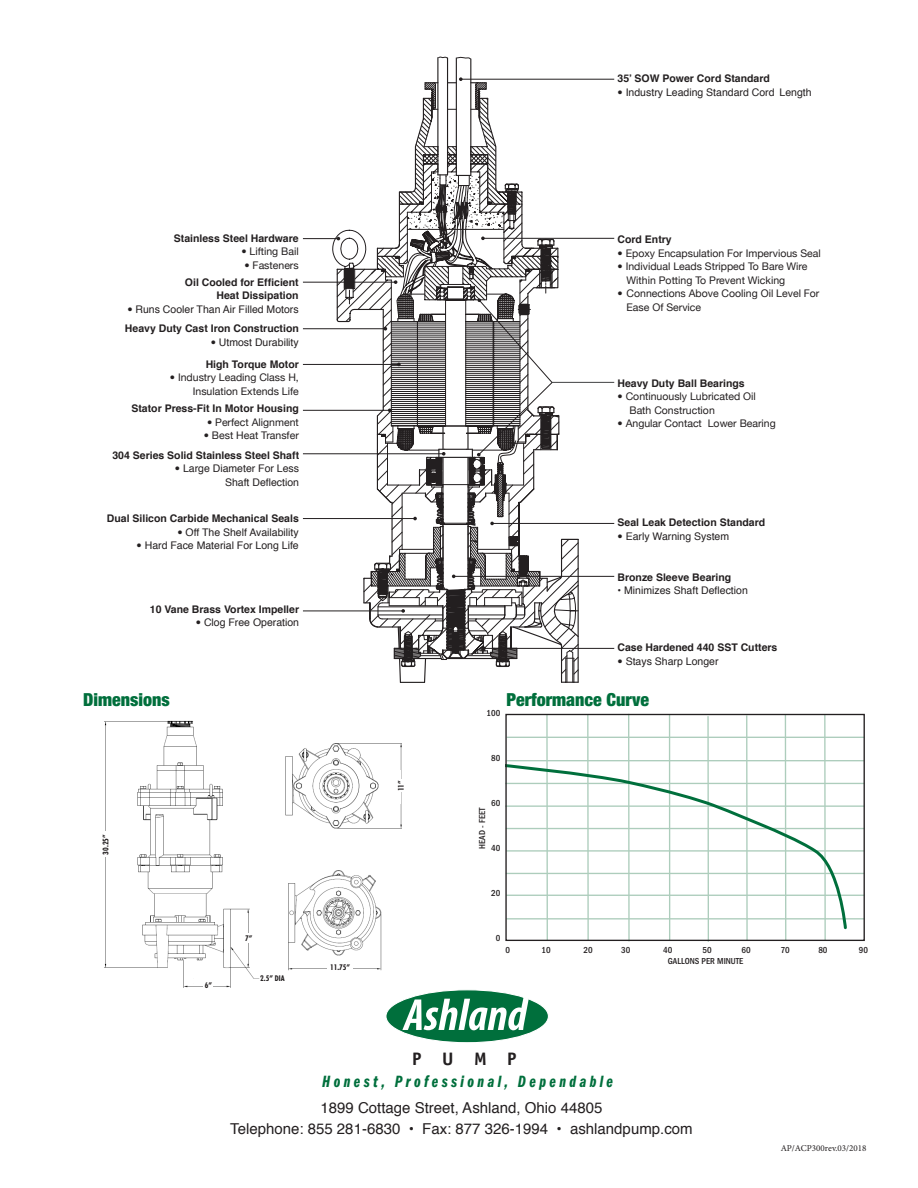
<style>
.page{position:relative;width:918px;height:1188px;background:#fff}
.page>*{position:absolute;margin:0;border:0;box-sizing:border-box;transform-origin:0 0}
.t1{font:700 18.15px "Officina Sans";color:#231f20}
.t2{font:900 condensed 18px "Helvetica Neue";color:#006f3c}
.t3{font:16.95px "Franklin Gothic Demi Cmpr Ital";letter-spacing:.2em;color:#006f3c}
.t4{font:15px/21px "Helvetica";color:#231f20;text-align:center}
.t5{font:700 10.5px "Helvetica";color:#231f20}
.t6{font:10.5px/13.5px "Helvetica Neue";color:#231f20}
.t7{font:10.5px "Helvetica";color:#231f20}
.t8{font:500 condensed 9px "Franklin Gothic";color:#231f20}
.t9{font:9px "Minion Pro";color:#231f20}
.t10{font:700 condensed 7.5px "Futura";color:#231f20}
.s1{font-family:"Helvetica Neue"}
</style>
<div class="page">
<hr style="left:505px;top:805px;width:359px;height:2px;background:#adcdbc">
<hr style="left:505px;top:783px;width:359px;height:1px;background:#adcdbc">
<hr style="left:507px;top:760px;width:357px;height:1px;background:#adcdbc">
<hr style="left:507px;top:737px;width:357px;height:1px;background:#adcdbc">
<hr style="left:506px;top:828px;width:358px;height:1px;background:#adcdbc">
<hr style="left:506px;top:850px;width:358px;height:2px;background:#adcdbc">
<hr style="left:506px;top:873px;width:358px;height:1px;background:#adcdbc">
<hr style="left:628px;top:714px;width:2px;height:227px;background:#adcdbc">
<hr style="left:707px;top:716px;width:2px;height:226px;background:#adcdbc">
<hr style="left:506px;top:895px;width:358px;height:1px;background:#adcdbc">
<hr style="left:546px;top:714px;width:2px;height:227px;background:#adcdbc">
<hr style="left:669px;top:715px;width:1px;height:225px;background:#adcdbc">
<hr style="left:746px;top:715px;width:2px;height:226px;background:#adcdbc">
<hr style="left:824px;top:715px;width:2px;height:225px;background:#adcdbc">
<hr style="left:785px;top:715px;width:1px;height:225px;background:#adcdbc">
<hr style="left:587px;top:714px;width:2px;height:227px;background:#adcdbc">
<hr style="left:506px;top:918px;width:358px;height:2px;background:#adcdbc">
<svg style="left:507px;top:762px;width:341px;height:169px"></svg>
<div style="left:505px;top:714px;width:360px;height:227px;border:1px solid #231f20"></div>
<div style="left:386px;top:990px;width:162px;height:53px;background:#006f3c;border-radius:50%"></div>
<div style="left:385px;top:989px;width:164px;height:54px;border:1px solid #fff;border-radius:50%"></div>
<svg style="left:402px;top:996px;width:127px;height:34px"></svg>
<hr style="left:461px;top:79px;width:153px;height:1px;background:#231f20">
<hr style="left:483px;top:238px;width:131px;height:1px;background:#231f20">
<hr style="left:492px;top:523px;width:122px;height:1px;background:#231f20">
<hr style="left:454px;top:576px;width:160px;height:1px;background:#231f20">
<hr style="left:484px;top:648px;width:130px;height:1px;background:#231f20">
<hr style="left:303px;top:610px;width:100px;height:1px;background:#231f20">
<hr style="left:303px;top:518px;width:112px;height:1px;background:#231f20">
<hr style="left:303px;top:453px;width:141px;height:1px;background:#231f20">
<hr style="left:303px;top:410px;width:87px;height:1px;background:#231f20">
<hr style="left:303px;top:364px;width:96px;height:1px;background:#231f20">
<hr style="left:303px;top:328px;width:82px;height:1px;background:#231f20">
<hr style="left:303px;top:238px;width:35px;height:1px;background:#231f20">
<hr style="left:303px;top:282px;width:93px;height:1px;background:#231f20">
<svg style="left:336px;top:57px;width:243px;height:626px"></svg>
<img style="left:104px;top:720px;width:298px;height:267px">
<div style="left:260px;top:975px;width:50px;height:12px;background:#fff"></div>
<div style="left:392px;top:947px;width:14px;height:44px;background:#fff"></div>
<div style="left:94px;top:820px;width:11px;height:50px;background:#fff"></div>
<div style="left:84px;top:832px;width:30px;height:25px;background:#fff"></div>
<div style="left:194px;top:974px;width:27px;height:12px;background:#fff"></div>
<div style="left:204px;top:977px;width:9px;height:21px;background:#fff"></div>
<div style="left:236px;top:922px;width:11px;height:31px;background:#fff"></div>
<div style="left:310px;top:959px;width:54px;height:8px;background:#fff"></div>
<div style="left:327px;top:964px;width:26px;height:11px;background:#fff"></div>
<div style="left:236px;top:933px;width:26px;height:10px;background:#fff"></div>
<div style="left:388px;top:770px;width:12px;height:34px;background:#fff"></div>
<div style="left:385px;top:780px;width:27px;height:12px;background:#fff"></div>
<hr style="left:552px;top:382px;width:62px;height:1px;background:#414243">
<p class="t5" style="left:174px;top:229px;width:126px">Stainless Steel Hardware</p>
<p class="t6" style="left:241px;top:244px;width:59px">• Lifting Bail</p>
<p class="t6" style="left:244px;top:257px;width:56px">• Fasteners</p>
<p class="t5" style="left:185px;top:274px;width:115px">Oil Cooled for Efficient</p>
<p class="t5" style="left:216px;top:287px;width:84px">Heat Dissipation</p>
<p class="t7" style="left:127px;top:301px;width:173px"><span class="s1">•</span> Runs Cooler Than Air Filled Motors</p>
<p class="t5" style="left:125px;top:320px;width:175px">Heavy Duty Cast Iron Construction</p>
<p class="t7" style="left:211px;top:334px;width:90px"><span class="s1">•</span> Utmost Durability</p>
<p class="t5" style="left:206px;top:355px;width:95px">High Torque Motor</p>
<p class="t6" style="left:170px;top:370px;width:130px;text-align:right">• Industry Leading Class H,<br>Insulation Extends Life</p>
<p class="t5" style="left:131px;top:400px;width:169px">Stator Press-Fit In Motor Housing</p>
<p class="t6" style="left:207px;top:415px;width:93px">• Perfect Alignment</p>
<p class="t6" style="left:204px;top:428px;width:97px">• Best Heat Transfer</p>
<p class="t5" style="left:112px;top:446px;width:188px">304 Series Solid Stainless Steel Shaft</p>
<p class="t7" style="left:175px;top:460px;width:126px"><span class="s1">•</span> Large Diameter For Less</p>
<p class="t7" style="left:225px;top:474px;width:76px">Shaft Deflection</p>
<p class="t5" style="left:107px;top:510px;width:193px">Dual Silicon Carbide Mechanical Seals</p>
<p class="t7" style="left:177px;top:524px;width:123px"><span class="s1">•</span> Off The Shelf Availability</p>
<p class="t7" style="left:137px;top:537px;width:164px"><span class="s1">•</span> Hard Face Material For Long Life</p>
<p class="t5" style="left:150px;top:601px;width:151px">10 Vane Brass Vortex Impeller</p>
<p class="t7" style="left:196px;top:615px;width:105px"><span class="s1">•</span> Clog Free Operation</p>
<p class="t5" style="left:618px;top:70px;width:154px">35’ SOW Power Cord Standard</p>
<p class="t7" style="left:618px;top:84px;width:196px"><span class="s1">•</span> Industry Leading Standard Cord Length</p>
<p class="t5" style="left:618px;top:231px;width:56px">Cord Entry</p>
<p class="t6" style="left:618px;top:246px;width:205px">• Epoxy Encapsulation For Impervious Seal</p>
<p class="t6" style="left:627px;top:259px;width:183px;text-indent:-9px">• Individual Leads Stripped To Bare Wire<br>Within Potting To Prevent Wicking</p>
<p class="t6" style="left:627px;top:286px;width:194px;text-indent:-9px">• Connections Above Cooling Oil Level For<br>Ease Of Service</p>
<p class="t5" style="left:618px;top:375px;width:129px">Heavy Duty Ball Bearings</p>
<p class="t6" style="left:629px;top:389px;width:128px;text-indent:-12px">• Continuously Lubricated Oil<br>Bath Construction</p>
<p class="t6" style="left:618px;top:416px;width:160px">• Angular Contact Lower Bearing</p>
<p class="t5" style="left:618px;top:514px;width:149px">Seal Leak Detection Standard</p>
<p class="t7" style="left:618px;top:528px;width:113px"><span class="s1">•</span> Early Warning System</p>
<p class="t5" style="left:618px;top:569px;width:115px">Bronze Sleeve Bearing</p>
<p class="t7" style="left:618px;top:583px;width:132px">• Minimizes Shaft Deflection</p>
<p class="t5" style="left:618px;top:639px;width:161px">Case Hardened 440 SST Cutters</p>
<p class="t7" style="left:618px;top:653px;width:102px"><span class="s1">•</span> Stays Sharp Longer</p>
<p class="t2" style="left:83px;top:688px;width:88px">Dimensions</p>
<p class="t2" style="left:507px;top:688px;width:144px">Performance Curve</p>
<p class="t10" style="left:101px;top:855px;width:22px;rotate:-90deg">30.25”</p>
<p class="t10" style="left:396px;top:791px;width:13px;rotate:-90deg">11”</p>
<p class="t10" style="left:205px;top:981px;width:9px">6”</p>
<p class="t10" style="left:245px;top:933px;width:9px">7”</p>
<p class="t10" style="left:260px;top:974px;width:26px">2.5” DIA</p>
<p class="t10" style="left:330px;top:963px;width:22px">11.75”</p>
<p class="t8" style="left:487px;top:708px;width:15px">100</p>
<p class="t8" style="left:491px;top:753px;width:11px">80</p>
<p class="t8" style="left:491px;top:798px;width:11px">60</p>
<p class="t8" style="left:491px;top:843px;width:11px">40</p>
<p class="t8" style="left:491px;top:888px;width:11px">20</p>
<p class="t8" style="left:496px;top:933px;width:6px">0</p>
<p class="t8" style="left:477px;top:849px;width:43px;rotate:-90deg">HEAD - FEET</p>
<p class="t8" style="left:506px;top:945px;width:6px">0</p>
<p class="t8" style="left:542px;top:945px;width:11px">10</p>
<p class="t8" style="left:584px;top:945px;width:11px">20</p>
<p class="t8" style="left:621px;top:945px;width:11px">30</p>
<p class="t8" style="left:663px;top:945px;width:11px">40</p>
<p class="t8" style="left:702px;top:945px;width:11px">50</p>
<p class="t8" style="left:742px;top:945px;width:11px">60</p>
<p class="t8" style="left:781px;top:945px;width:11px">70</p>
<p class="t8" style="left:818px;top:945px;width:11px">80</p>
<p class="t8" style="left:859px;top:945px;width:11px">90</p>
<p class="t8" style="left:668px;top:956px;width:77px">GALLONS PER MINUTE</p>
<p class="t1" style="left:412px;top:1047px;width:106px">P U M P</p>
<p class="t3" style="left:322px;top:1072px;width:292px">Honest, Professional, Dependable</p>
<p class="t4" style="left:230px;top:1098px;width:464px">1899 Cottage Street, Ashland, Ohio 44805<br>Telephone: 855 281-6830 • Fax: 877 326-1994 • ashlandpump.com</p>
<p class="t9" style="left:781px;top:1142px;width:87px">AP/ACP300rev.03/2018</p>
</div>
